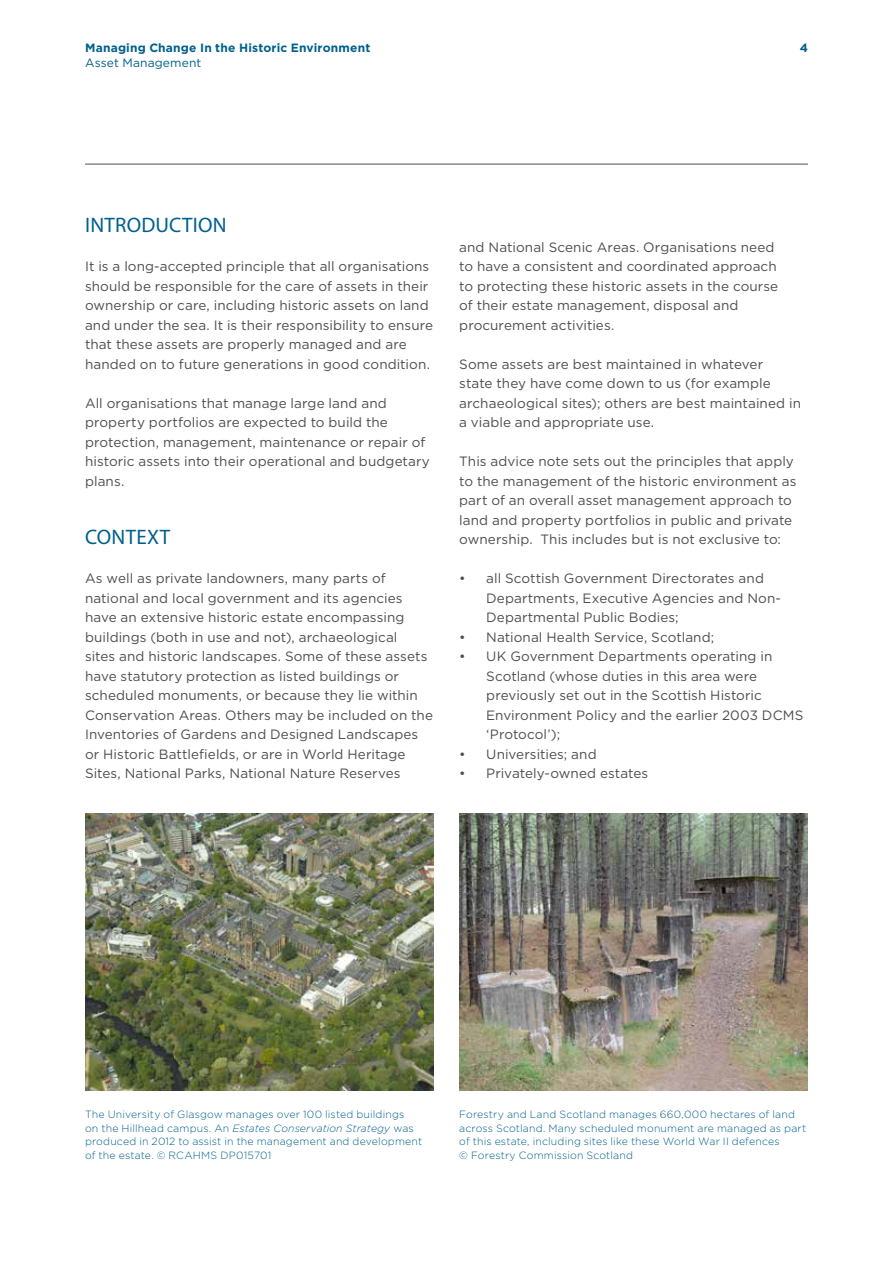
<style>
.page{position:relative;width:893px;height:1263px;background:#fff}
.page>*{position:absolute;margin:0;border:0;box-sizing:border-box;transform-origin:0 0}
.t1{font:21px "Myriad Pro";letter-spacing:.01em;color:#00608c}
.t2{font:13.5px/19.5px "Gotham";letter-spacing:.005em;color:#4d4d4f}
.t3{font:700 12px "Gotham";letter-spacing:.015em;color:#00608c}
.t4{font:12px "Gotham";letter-spacing:.015em;color:#00608c}
.t5{font:300 10.5px/13.5px "Gotham";letter-spacing:.015em;color:#00608c}
.s1{font-style:italic}
</style>
<div class="page">
<hr style="left:85px;top:164px;width:723px;height:1px;background:#4d4d4f">
<img style="left:85px;top:814px;width:349px;height:276px">
<img style="left:459px;top:814px;width:349px;height:276px">
<p class="t3" style="left:85px;top:40px;width:287px">Managing Change In the Historic Environment</p>
<p class="t3" style="left:800px;top:40px;width:10px">4</p>
<p class="t4" style="left:85px;top:55px;width:118px">Asset Management</p>
<h3 class="t1" style="left:85px;top:212px;width:143px">INTRODUCTION</h3>
<p class="t2" style="left:85px;top:256px;width:350px">It is a long-accepted principle that all organisations should be responsible for the care of assets in their ownership or care, including historic assets on land and under the sea. It is their responsibility to ensure that these assets are properly managed and are handed on to future generations in good condition.</p>
<p class="t2" style="left:85px;top:393px;width:346px">All organisations that manage large land and property portfolios are expected to build the protection, management, maintenance or repair of historic assets into their operational and budgetary plans.</p>
<h3 class="t1" style="left:85px;top:524px;width:87px">CONTEXT</h3>
<p class="t2" style="left:85px;top:568px;width:350px">As well as private landowners, many parts of national and local government and its agencies have an extensive historic estate encompassing buildings (both in use and not), archaeological<br>sites and historic landscapes. Some of these assets have statutory protection as listed buildings or scheduled monuments, or because they lie within Conservation Areas. Others may be included on the Inventories of Gardens and Designed Landscapes or Historic Battlefields, or are in World Heritage Sites, National Parks, National Nature Reserves</p>
<p class="t2" style="left:459px;top:237px;width:320px">and National Scenic Areas. Organisations need to have a consistent and coordinated approach to protecting these historic assets in the course of their estate management, disposal and procurement activities.</p>
<p class="t2" style="left:459px;top:354px;width:343px">Some assets are best maintained in whatever<br>state they have come down to us (for example archaeological sites); others are best maintained in a viable and appropriate use.</p>
<p class="t2" style="left:459px;top:451px;width:339px">This advice note sets out the principles that apply to the management of the historic environment as part of an overall asset management approach to land and property portfolios in public and private ownership. This includes but is not exclusive to:</p>
<p class="t2" style="left:486px;top:568px;width:296px;text-indent:-27px">• all Scottish Government Directorates and<br>Departments, Executive Agencies and Non-<br>Departmental Public Bodies;</p>
<p class="t2" style="left:459px;top:627px;width:256px">• National Health Service, Scotland;</p>
<p class="t2" style="left:486px;top:646px;width:319px;text-indent:-27px">• UK Government Departments operating in Scotland (whose duties in this area were previously set out in the Scottish Historic Environment Policy and the earlier 2003 DCMS ‘Protocol’);</p>
<p class="t2" style="left:459px;top:744px;width:139px">• Universities; and</p>
<p class="t2" style="left:459px;top:763px;width:191px">• Privately-owned estates</p>
<p class="t5" style="left:85px;top:1107px;width:339px">The University of Glasgow manages over 100 listed buildings<br>on the Hillhead campus. An <span class="s1">Estates Conservation Strategy</span> was produced in 2012 to assist in the management and development of the estate. © RCAHMS DP015701</p>
<p class="t5" style="left:459px;top:1107px;width:349px">Forestry and Land Scotland manages 660,000 hectares of land across Scotland. Many scheduled monument are managed as part of this estate, including sites like these World War II defences<br>© Forestry Commission Scotland</p>
</div>
